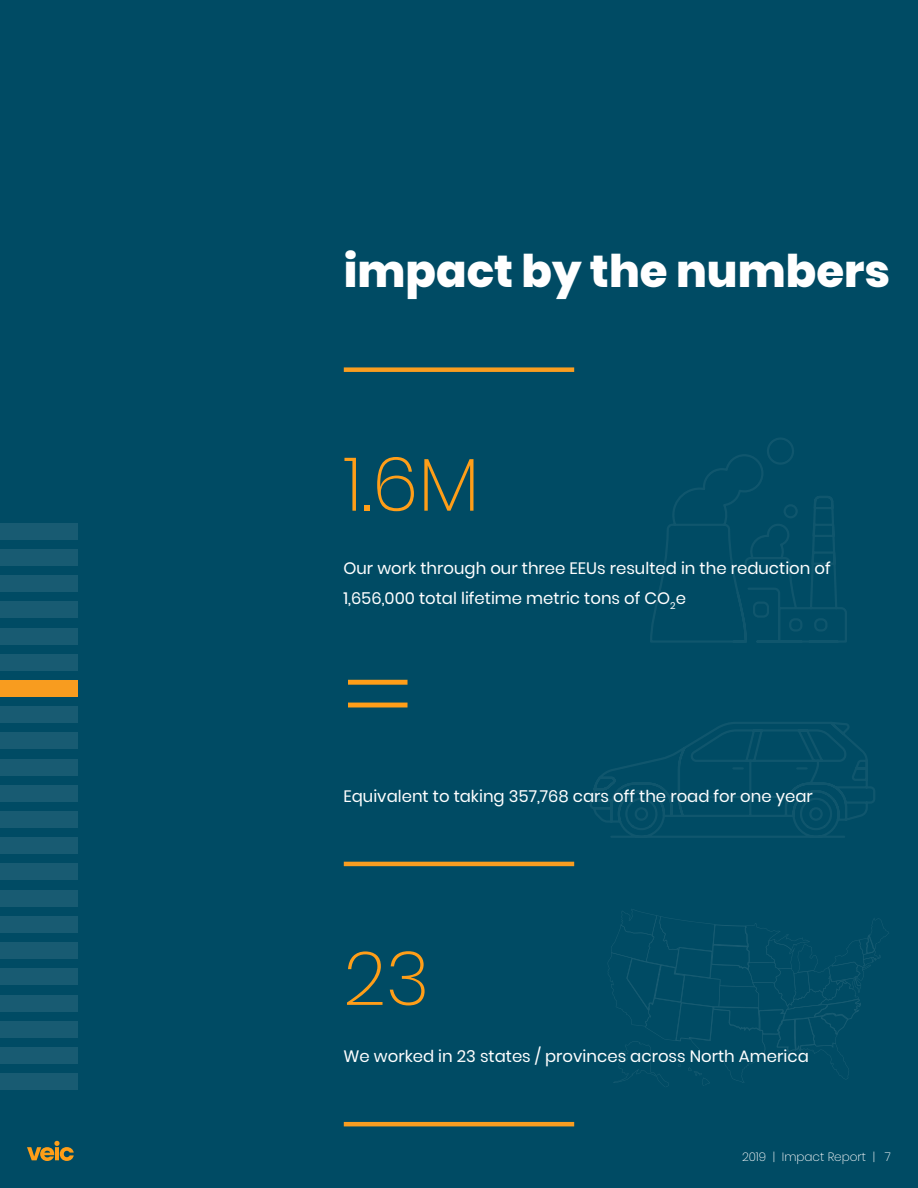
<style>
.page{position:relative;width:918px;height:1188px;background:#004b64}
.page>*{position:absolute;margin:0;border:0;box-sizing:border-box;transform-origin:0 0}
.t1{font:200 120px "Poppins";color:#ff9e18}
.t2{font:200 75px "Poppins";color:#ff9e18}
.t3{font:800 45px "Poppins";color:#fff}
.t4{font:16.5px/30px "Poppins";color:#fff}
.t5{font:200 12px "Poppins";color:#fff}
</style>
<div class="page">
<svg style="left:27px;top:1141px;width:47px;height:20px"></svg>
<div style="left:344px;top:367px;width:230px;height:5px;background:#f99d20"></div>
<hr style="left:344px;top:862px;width:230px;height:4px;background:#f99d20">
<hr style="left:344px;top:1122px;width:230px;height:4px;background:#f99d20">
<svg style="left:608px;top:909px;width:281px;height:178px"></svg>
<svg style="left:590px;top:722px;width:285px;height:116px"></svg>
<svg style="left:650px;top:438px;width:197px;height:205px"></svg>
<div style="left:0;top:811px;width:78px;height:17px;background:#185b72"></div>
<div style="left:0;top:654px;width:78px;height:16px;background:#185b72"></div>
<div style="left:0;top:969px;width:78px;height:16px;background:#185b72"></div>
<div style="left:0;top:576px;width:78px;height:16px;background:#185b72"></div>
<div style="left:0;top:890px;width:78px;height:16px;background:#185b72"></div>
<div style="left:0;top:733px;width:78px;height:16px;background:#185b72"></div>
<div style="left:0;top:1047px;width:78px;height:17px;background:#185b72"></div>
<div style="left:0;top:523px;width:78px;height:16px;background:#185b72"></div>
<div style="left:0;top:838px;width:78px;height:16px;background:#185b72"></div>
<div style="left:0;top:680px;width:78px;height:17px;background:#f89c1f"></div>
<div style="left:0;top:995px;width:78px;height:16px;background:#185b72"></div>
<div style="left:0;top:602px;width:78px;height:16px;background:#185b72"></div>
<div style="left:0;top:916px;width:78px;height:16px;background:#185b72"></div>
<div style="left:0;top:759px;width:78px;height:16px;background:#185b72"></div>
<div style="left:0;top:1074px;width:78px;height:16px;background:#185b72"></div>
<div style="left:0;top:549px;width:78px;height:16px;background:#185b72"></div>
<div style="left:0;top:864px;width:78px;height:16px;background:#185b72"></div>
<div style="left:0;top:707px;width:78px;height:16px;background:#185b72"></div>
<div style="left:0;top:1021px;width:78px;height:16px;background:#185b72"></div>
<div style="left:0;top:628px;width:78px;height:16px;background:#185b72"></div>
<div style="left:0;top:943px;width:78px;height:16px;background:#185b72"></div>
<div style="left:0;top:785px;width:78px;height:16px;background:#185b72"></div>
<h3 class="t3" style="left:344px;top:245px;width:548px">impact by the numbers</h3>
<h2 class="t2" style="left:343px;top:441px;width:138px">1.6M</h2>
<p class="t4" style="left:343px;top:553px;width:489px">Our work through our three EEUs resulted in the reduction of<br>1,656,000 total lifetime metric tons of CO<sub>2</sub>e</p>
<h1 class="t1" style="left:343px;top:627px;width:70px">=</h1>
<p class="t4" style="left:343px;top:781px;width:471px">Equivalent to taking 357,768 cars off the road for one year</p>
<h2 class="t2" style="left:343px;top:935px;width:88px">23</h2>
<p class="t4" style="left:343px;top:1041px;width:467px">We worked in 23 states / provinces across North America</p>
<p class="t5" style="left:742px;top:1150px;width:150px">2019 | Impact Report | 7</p>
</div>
